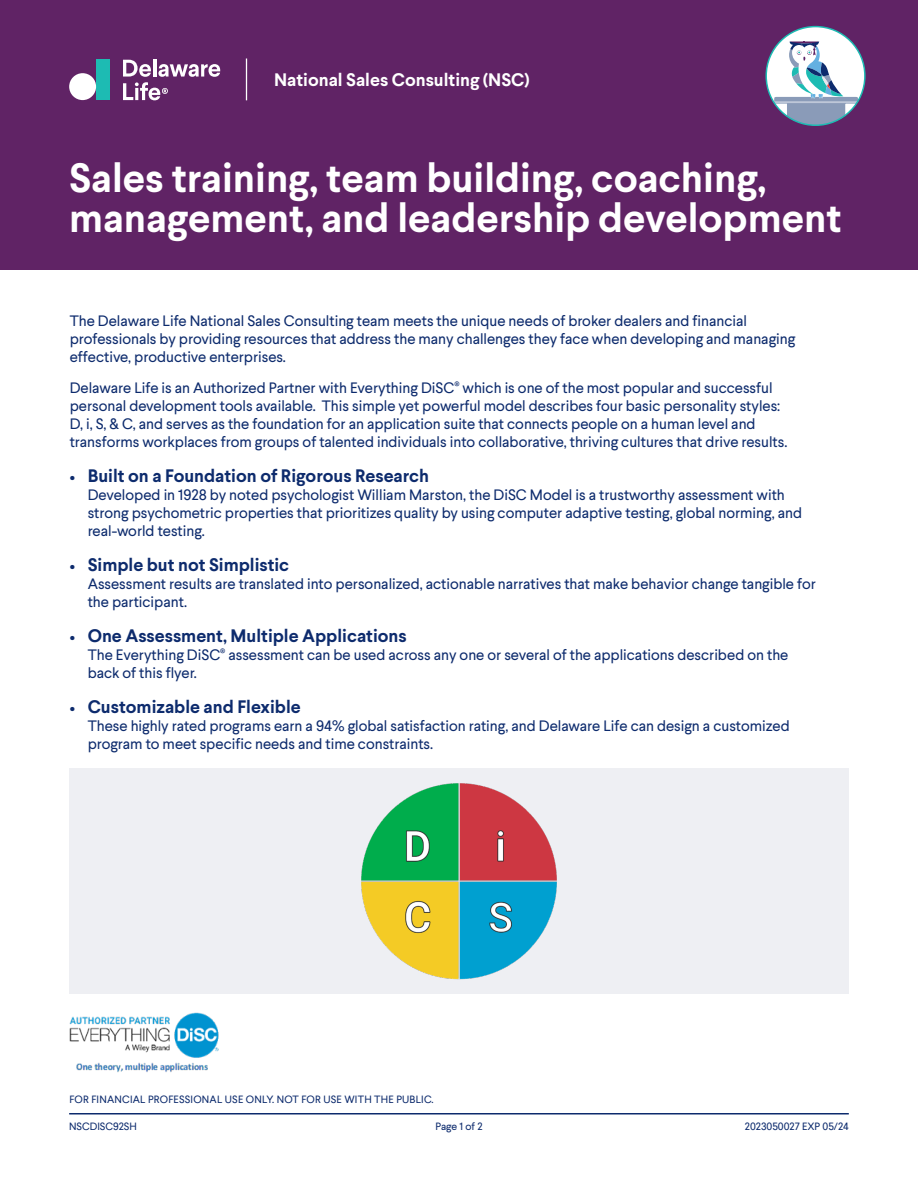
<style>
.page{position:relative;width:918px;height:1188px;background:#fff}
.page>*{position:absolute;margin:0;border:0;box-sizing:border-box;transform-origin:0 0}
.Headline{font:700 40.5px/40.5px "Larsseit";color:#fff}
.t1{font:700 18px "Larsseit";color:#0d2b6d}
.t2{font:700 18px "Larsseit";color:#fff}
.t3{font:15px/18px "Larsseit";color:#0d2b6d}
.t4{font:10.5px "Larsseit";letter-spacing:.02em;color:#0d2b6d}
.t5{font:10.5px "Larsseit";color:#0d2b6d}
.s1{font-weight:400;font-size:15px}
.s2{font-size:15px}
</style>
<div class="page">
<hr style="left:69px;top:1113px;width:780px;height:1px;background:#0d2b6d">
<div style="left:70px;top:768px;width:779px;height:226px;background:#eeeff3"></div>
<div style="left:0;top:0;width:918px;height:270px;background:#602365"></div>
<hr style="left:246px;top:58px;width:1px;height:42px;background:#fff">
<div style="left:96px;top:60px;width:14px;height:40px;background:#1dbbb3"></div>
<hr style="left:153px;top:59px;width:3px;height:18px;background:#fff">
<div style="left:69px;top:73px;width:27px;height:27px;background:#fff;border-radius:50%"></div>
<svg style="left:123px;top:60px;width:97px;height:40px"></svg>
<div style="left:766px;top:27px;width:99px;height:98px;background:#fff;border-radius:50%"></div>
<svg style="left:772px;top:41px;width:88px;height:84px"></svg>
<div style="left:765px;top:26px;width:101px;height:100px;border:2px solid #1dbbb3;border-radius:50%"></div>
<img style="left:361px;top:783px;width:196px;height:196px">
<img style="left:70px;top:1012px;width:149px;height:60px">
<p class="t2" style="left:274px;top:68px;width:257px">National Sales Consulting (NSC)</p>
<p class="Headline" style="left:69px;top:157px;width:774px">Sales training, team building, coaching, management, and leadership development</p>
<p class="t3" style="left:70px;top:311px;width:727px">The Delaware Life National Sales Consulting team meets the unique needs of broker dealers and financial professionals by providing resources that address the many challenges they face when developing and managing effective, productive enterprises.</p>
<p class="t3" style="left:70px;top:379px;width:719px">Delaware Life is an Authorized Partner with Everything DiSC<sup>®</sup> which is one of the most popular and successful personal development tools available. This simple yet powerful model describes four basic personality styles:<br>D, i, S, &amp; C, and serves as the foundation for an application suite that connects people on a human level and transforms workplaces from groups of talented individuals into collaborative, thriving cultures that drive results.</p>
<p class="t1" style="left:70px;top:464px;width:361px"><span class="s1">•</span> Built on a Foundation of Rigorous Research</p>
<p class="t3" style="left:88px;top:486px;width:716px">Developed in 1928 by noted psychologist William Marston, the DiSC Model is a trustworthy assessment with strong psychometric properties that prioritizes quality by using computer adaptive testing, global norming, and real-world testing.</p>
<p class="t1" style="left:70px;top:553px;width:221px"><span class="s2">•</span> Simple but not Simplistic</p>
<p class="t3" style="left:88px;top:575px;width:730px">Assessment results are translated into personalized, actionable narratives that make behavior change tangible for the participant.</p>
<p class="t1" style="left:70px;top:624px;width:339px"><span class="s2">•</span> One Assessment, Multiple Applications</p>
<p class="t3" style="left:88px;top:646px;width:702px">The Everything DiSC<sup>®</sup> assessment can be used across any one or several of the applications described on the back of this flyer.</p>
<p class="t1" style="left:70px;top:695px;width:233px"><span class="s2">•</span> Customizable and Flexible</p>
<p class="t3" style="left:88px;top:717px;width:704px">These highly rated programs earn a 94% global satisfaction rating, and Delaware Life can design a customized program to meet specific needs and time constraints.</p>
<p class="t4" style="left:69px;top:1092px;width:366px">FOR FINANCIAL PROFESSIONAL USE ONLY. NOT FOR USE WITH THE PUBLIC.</p>
<p class="t5" style="left:69px;top:1119px;width:69px">NSCDISC92SH</p>
<p class="t4" style="left:435px;top:1119px;width:48px">Page 1 of 2</p>
<p class="t5" style="left:745px;top:1119px;width:105px">2023050027 EXP 05/24</p>
</div>
